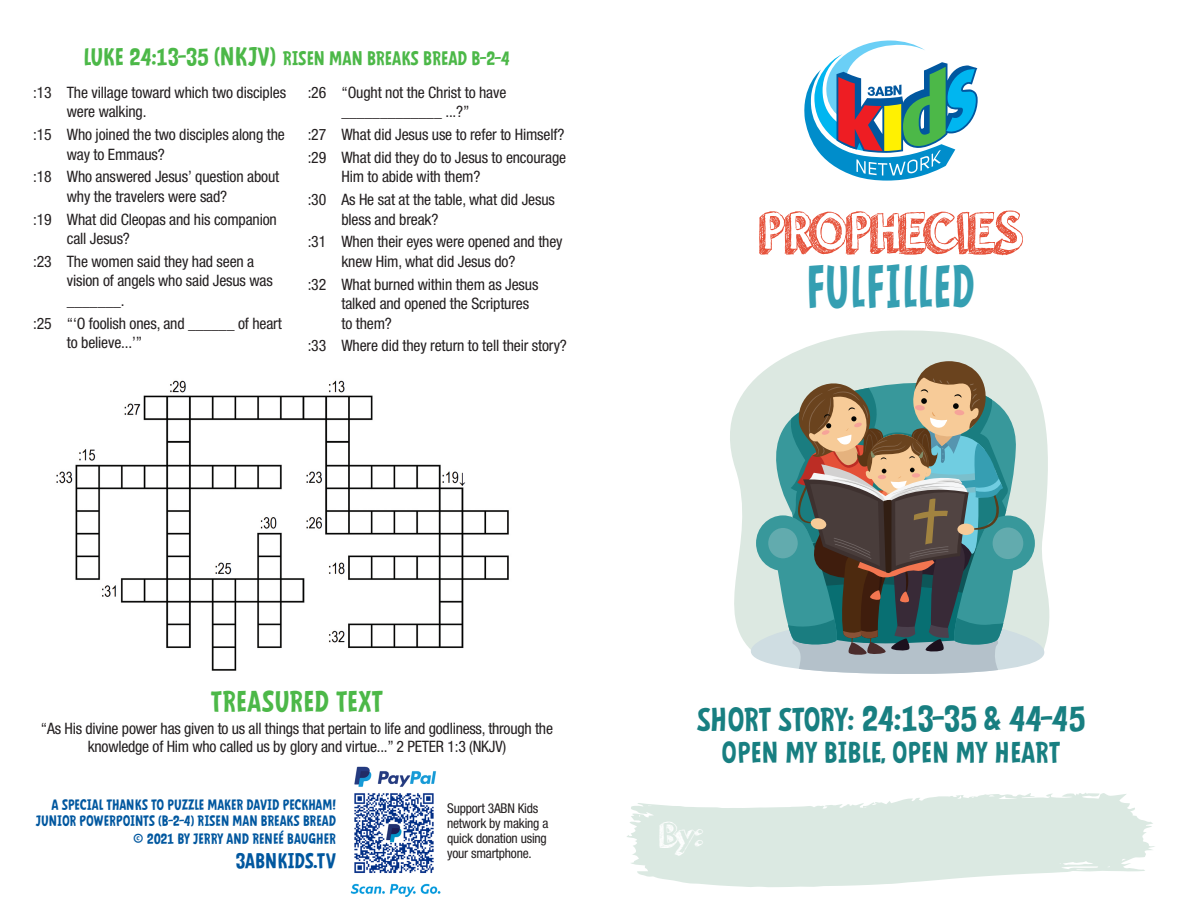
<style>
.page{position:relative;width:1188px;height:918px;background:#fff}
.page>*{position:absolute;margin:0;border:0;box-sizing:border-box;transform-origin:0 0}
.t1{font:60px "orangejuice";letter-spacing:-.025em;color:#e65038;scale:.9 1}
.t2{font:54.9px "Mindflyers";letter-spacing:.015em;color:#359fb2;scale:.78 1}
.t3{font:36.6px "orangejuice";color:#fff}
.t4{font:33px "Mindflyers";letter-spacing:-.015em;color:#187f81}
.t5{font:27px "Mindflyers";color:#187f81}
.t6{font:27px "Mindflyers";color:#4cb848}
.t7{font:19.5px "Mindflyers";letter-spacing:-.01em;color:#01579f}
.t8{font:18px "Mindflyers";letter-spacing:-.01em;color:#4cb848}
.t9{font:condensed 15.75px/19.5px "Helvetica Neue LT Pro";letter-spacing:-.01em;color:#231f20}
.t10{font:13.5px "Mindflyers";letter-spacing:-.01em;color:#01579f}
.t11{font:condensed 13.5px/15px "Helvetica Neue LT Pro";letter-spacing:-.015em;color:#231f20}
.s1{font-size:22.5px}
.s2{font-size:24px}
.s3{font-size:30px}
</style>
<div class="page">
<img style="left:350px;top:766px;width:91px;height:131px">
<svg style="left:804px;top:40px;width:174px;height:141px"></svg>
<svg style="left:627px;top:793px;width:528px;height:94px;fill:#dbe9e2"></svg>
<img style="left:56px;top:380px;width:453px;height:291px">
<svg style="left:786px;top:330px;width:227px;height:27px;fill:#dce8e1"></svg>
<svg style="left:730px;top:361px;width:320px;height:313px;background:#8ea19b"></svg>
<p class="t8" style="left:84px;top:47px;width:428px"><span class="s1">LUKE 24:13-35</span> <span class="s2">(NKJV)</span> RISEN MAN BREAKS BREAD B-2-4</p>
<p class="t9" style="left:67px;top:82px;width:221px;text-indent:-34px">:13 The village toward which two disciples were walking.</p>
<p class="t9" style="left:67px;top:125px;width:220px;text-indent:-34px">:15 Who joined the two disciples along the way to Emmaus?</p>
<p class="t9" style="left:67px;top:167px;width:214px;text-indent:-34px">:18 Who answered Jesus’ question about why the travelers were sad?</p>
<p class="t9" style="left:67px;top:209px;width:212px;text-indent:-34px">:19 What did Cleopas and his companion call Jesus?</p>
<p class="t9" style="left:67px;top:251px;width:207px;text-indent:-34px">:23 The women said they had seen a vision of angels who said Jesus was _______.</p>
<p class="t9" style="left:67px;top:313px;width:216px;text-indent:-34px">:25 “‘O foolish ones, and ______ of heart to believe...’”</p>
<p class="t9" style="left:308px;top:82px;width:200px;text-align:center">:26 “Ought not the Christ to have _____________ ...?”</p>
<p class="t9" style="left:308px;top:125px;width:258px">:27 What did Jesus use to refer to Himself?</p>
<p class="t9" style="left:341px;top:147px;width:226px;text-indent:-34px">:29 What did they do to Jesus to encourage<br>Him to abide with them?</p>
<p class="t9" style="left:341px;top:190px;width:215px;text-indent:-34px">:30 As He sat at the table, what did Jesus bless and break?</p>
<p class="t9" style="left:341px;top:232px;width:223px;text-indent:-34px">:31 When their eyes were opened and they knew Him, what did Jesus do?</p>
<p class="t9" style="left:341px;top:274px;width:198px;text-indent:-34px">:32 What burned within them as Jesus talked and opened the Scriptures to them?</p>
<p class="t9" style="left:308px;top:336px;width:261px">:33 Where did they return to tell their story?</p>
<p class="t1" style="left:759px;top:191px;width:294px">PROPHECIES</p>
<p class="t2" style="left:807px;top:253px;width:217px">FULFILLED</p>
<p class="t6" style="left:211px;top:684px;width:174px">TREASURED TEXT</p>
<p class="t9" style="left:41px;top:720px;width:514px;line-height:18px;text-align:center">“As His divine power has given to us all things that pertain to life and godliness, through the knowledge of Him who called us by glory and virtue...” 2 PETER 1:3 (NKJV)</p>
<p class="t10" style="left:52px;top:797px;width:286px">A SPECIAL THANKS TO PUZZLE MAKER DAVID PECKHAM!</p>
<p class="t10" style="left:36px;top:813px;width:302px">JUNIOR POWERPOINTS (B-2-4) RISEN MAN BREAKS BREAD</p>
<p class="t10" style="left:133px;top:831px;width:205px">© 2021 BY JERRY AND RENEÉ BAUGHER</p>
<p class="t7" style="left:235px;top:848px;width:102px">3ABNKIDS.TV</p>
<p class="t11" style="left:447px;top:801px;width:103px">Support 3ABN Kids network by making a quick donation using your smartphone.</p>
<p class="t4" style="left:697px;top:698px;width:390px"><span class="s3">SHORT STORY:</span> 24:13-35 &amp; 44-45</p>
<p class="t5" style="left:722px;top:735px;width:340px">OPEN MY BIBLE, OPEN MY HEART</p>
<p class="t3" style="left:660px;top:809px;width:45px">By:</p>
</div>
